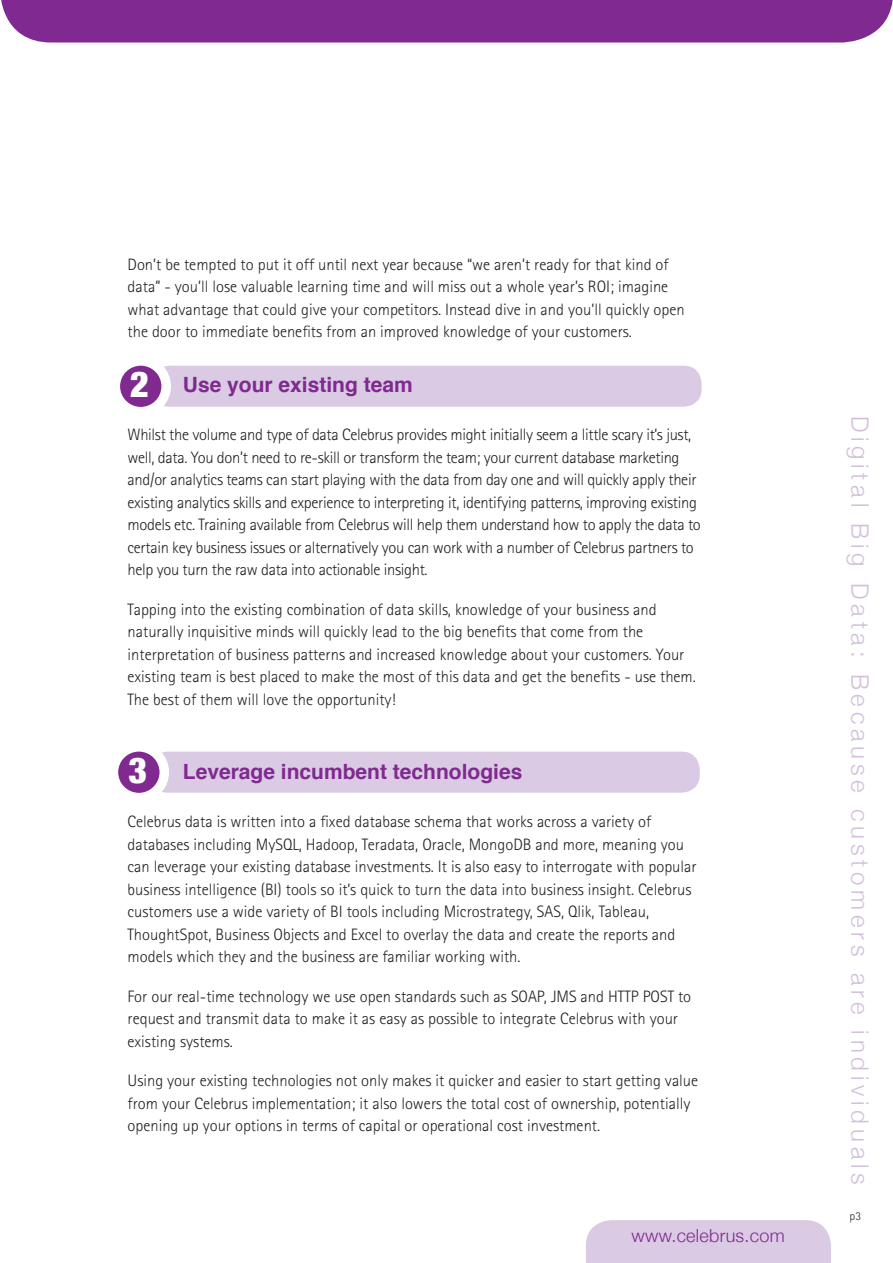
<style>
.page{position:relative;width:893px;height:1263px;background:#fff}
.page>*{position:absolute;margin:0;border:0;box-sizing:border-box;transform-origin:0 0}
.t1{font:900 condensed 36px "Helvetica Neue";color:#fff}
.t2{font:300 24px "Helvetica Neue";letter-spacing:.2em;color:#d3bfdc}
.Bold_sub_heads{font:700 21px "Helvetica";color:#802990}
.t3{font:300 18px "Helvetica Neue";letter-spacing:.015em;color:#802990}
.body_text{font:300 16.5px/22.5px "Rotis Sans Serif";color:#231f20}
.body_text-2{font:300 16.5px/22.5px "Rotis Sans Serif";letter-spacing:-.02em;color:#231f20}
.t4{font:300 12px "Rotis Sans Serif";color:#231f20}
</style>
<div class="page">
<div style="left:586px;top:1220px;width:245px;height:43px;background:#dacae3"></div>
<div style="left:1px;top:0;width:892px;height:43px;background:#802990"></div>
<div style="left:150px;top:752px;width:550px;height:41px;background:#dacae3;border-radius:18px"></div>
<div style="left:113px;top:747px;width:51px;height:51px;background:#802990;border-radius:50%"></div>
<div style="left:109px;top:742px;width:60px;height:60px;border:10px solid #fff;border-radius:50%"></div>
<div style="left:152px;top:366px;width:550px;height:41px;background:#dacae3;border-radius:18px"></div>
<div style="left:115px;top:361px;width:51px;height:51px;background:#802990;border-radius:50%"></div>
<div style="left:111px;top:356px;width:60px;height:60px;border:10px solid #fff;border-radius:50%"></div>
<p class="body_text" style="left:128px;top:253px;width:559px">Don’t be tempted to put it off until next year because “we aren’t ready for that kind of data” - you’ll lose valuable learning time and will miss out a whole year’s ROI; imagine what advantage that could give your competitors. Instead dive in and you’ll quickly open the door to immediate benefits from an improved knowledge of your customers.</p>
<p class="Bold_sub_heads" style="left:183px;top:368px;width:231px">Use your existing team</p>
<p class="body_text-2" style="left:128px;top:423px;width:575px">Whilst the volume and type of data Celebrus provides might initially seem a little scary it’s just, well, data. You don’t need to re-skill or transform the team; your current database marketing and/or analytics teams can start playing with the data from day one and will quickly apply their existing analytics skills and experience to interpreting it, identifying patterns, improving existing models etc. Training available from Celebrus will help them understand how to apply the data to certain key business issues or alternatively you can work with a number of Celebrus partners to help you turn the raw data into actionable insight.</p>
<p class="body_text" style="left:128px;top:598px;width:570px">Tapping into the existing combination of data skills, knowledge of your business and naturally inquisitive minds will quickly lead to the big benefits that come from the interpretation of business patterns and increased knowledge about your customers. Your existing team is best placed to make the most of this data and get the benefits - use them.<br>The best of them will love the opportunity!</p>
<p class="t1" style="left:130px;top:355px;width:20px">2</p>
<p class="t1" style="left:128px;top:741px;width:20px">3</p>
<p class="Bold_sub_heads" style="left:183px;top:755px;width:341px">Leverage incumbent technologies</p>
<p class="body_text" style="left:128px;top:810px;width:571px">Celebrus data is written into a fixed database schema that works across a variety of databases including MySQL, Hadoop, Teradata, Oracle, MongoDB and more, meaning you can leverage your existing database investments. It is also easy to interrogate with popular business intelligence (BI) tools so it’s quick to turn the data into business insight. Celebrus customers use a wide variety of BI tools including Microstrategy, SAS, Qlik, Tableau, ThoughtSpot, Business Objects and Excel to overlay the data and create the reports and models which they and the business are familiar working with.</p>
<p class="body_text" style="left:128px;top:985px;width:565px">For our real-time technology we use open standards such as SOAP, JMS and HTTP POST to request and transmit data to make it as easy as possible to integrate Celebrus with your existing systems.</p>
<p class="body_text" style="left:128px;top:1069px;width:572px">Using your existing technologies not only makes it quicker and easier to start getting value from your Celebrus implementation; it also lowers the total cost of ownership, potentially opening up your options in terms of capital or operational cost investment.</p>
<p class="t3" style="left:632px;top:1221px;width:155px">www.celebrus.com</p>
<p class="t2" style="left:879px;top:416px;width:771px;rotate:90deg">Digital Big Data: Because customers are individuals</p>
<p class="t4" style="left:850px;top:1209px;width:13px">p3</p>
</div>
